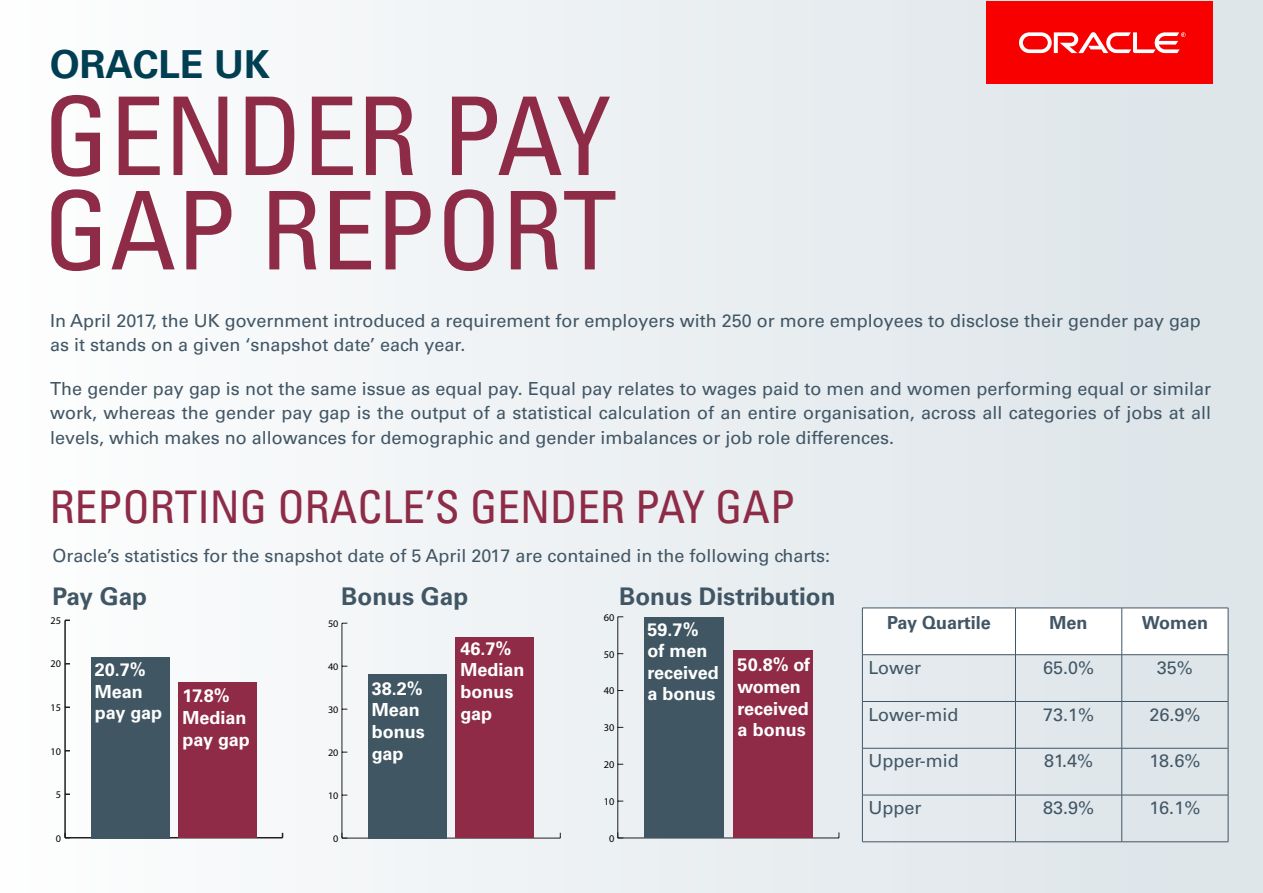
<style>
.page{position:relative;width:1263px;height:893px;background:#fff}
.page>*{position:absolute;margin:0;border:0;box-sizing:border-box;transform-origin:0 0}
.t1{font:condensed 108.6px/94.3px "Univers LT Std";color:#8e2c48}
.t2{font:condensed 45px "Univers LT Std";color:#8e2c48}
.t3{font:700 38.55px "Univers LT Std";color:#003e51}
.t4{font:700 24.3px "Univers LT Std";color:#415665}
.t5{font:18px/24.6px "Univers LT Std";color:#415665}
.t6{font:700 18px/21.6px "Univers LT Std";color:#fff}
.t7{font:700 18px "Univers LT Std";color:#415665}
.t8{font:10.35px "Myriad Pro";color:#000}
.t9{font:10.2px "Myriad Pro";color:#000}
.t10{font:10.05px "Myriad Pro";color:#000}
</style>
<div class="page">
<div style="left:0;top:0;width:1263px;height:893px;background:linear-gradient(to right,#fdfdfd,#dbe3e8)"></div>
<div style="left:986px;top:1px;width:226px;height:83px;background:#f80000"></div>
<svg style="left:1019px;top:32px;width:166px;height:21px"></svg>
<svg style="left:863px;top:609px;width:365px;height:45px"></svg>
<hr style="left:862px;top:608px;width:153px;height:1px;background:#415665">
<hr style="left:862px;top:608px;width:1px;height:47px;background:#415665">
<hr style="left:1015px;top:608px;width:107px;height:1px;background:#415665">
<hr style="left:1015px;top:608px;width:1px;height:47px;background:#415665">
<hr style="left:1122px;top:608px;width:106px;height:1px;background:#415665">
<hr style="left:1121px;top:608px;width:1px;height:47px;background:#415665">
<hr style="left:1228px;top:608px;width:1px;height:47px;background:#415665">
<hr style="left:862px;top:654px;width:153px;height:1px;background:#415665">
<hr style="left:862px;top:655px;width:1px;height:46px;background:#415665">
<hr style="left:1015px;top:654px;width:107px;height:1px;background:#415665">
<hr style="left:1015px;top:655px;width:1px;height:46px;background:#415665">
<hr style="left:1122px;top:654px;width:106px;height:1px;background:#415665">
<hr style="left:1121px;top:655px;width:1px;height:46px;background:#415665">
<hr style="left:1228px;top:655px;width:1px;height:46px;background:#415665">
<hr style="left:862px;top:701px;width:153px;height:1px;background:#415665">
<hr style="left:862px;top:702px;width:1px;height:46px;background:#415665">
<hr style="left:1015px;top:701px;width:107px;height:1px;background:#415665">
<hr style="left:1015px;top:702px;width:1px;height:46px;background:#415665">
<hr style="left:1122px;top:701px;width:106px;height:1px;background:#415665">
<hr style="left:1121px;top:702px;width:1px;height:46px;background:#415665">
<hr style="left:1228px;top:702px;width:1px;height:46px;background:#415665">
<hr style="left:862px;top:748px;width:153px;height:1px;background:#415665">
<hr style="left:862px;top:748px;width:1px;height:47px;background:#415665">
<hr style="left:1015px;top:748px;width:107px;height:1px;background:#415665">
<hr style="left:1015px;top:748px;width:1px;height:47px;background:#415665">
<hr style="left:1122px;top:748px;width:106px;height:1px;background:#415665">
<hr style="left:1121px;top:748px;width:1px;height:47px;background:#415665">
<hr style="left:1228px;top:748px;width:1px;height:47px;background:#415665">
<hr style="left:862px;top:795px;width:153px;height:1px;background:#415665">
<hr style="left:862px;top:795px;width:1px;height:47px;background:#415665">
<hr style="left:1015px;top:795px;width:107px;height:1px;background:#415665">
<hr style="left:1015px;top:795px;width:1px;height:47px;background:#415665">
<hr style="left:1122px;top:795px;width:106px;height:1px;background:#415665">
<hr style="left:1121px;top:795px;width:1px;height:47px;background:#415665">
<hr style="left:1228px;top:795px;width:1px;height:47px;background:#415665">
<hr style="left:862px;top:841px;width:153px;height:1px;background:#415665">
<hr style="left:1015px;top:841px;width:107px;height:1px;background:#415665">
<hr style="left:1122px;top:841px;width:106px;height:1px;background:#415665">
<hr style="left:65px;top:837px;width:217px;height:1px;background:#231f20">
<hr style="left:64px;top:620px;width:2px;height:218px;background:#231f20">
<svg style="left:64px;top:833px;width:6px;height:5px"></svg>
<div style="left:178px;top:683px;width:79px;height:155px;background:#8f2b47"></div>
<div style="left:91px;top:657px;width:78px;height:181px;background:#405763"></div>
<hr style="left:342px;top:838px;width:218px;height:1px;background:#231f20">
<hr style="left:342px;top:623px;width:1px;height:215px;background:#231f20">
<svg style="left:342px;top:833px;width:5px;height:6px"></svg>
<div style="left:455px;top:637px;width:79px;height:201px;background:#8f2b47"></div>
<div style="left:368px;top:674px;width:79px;height:164px;background:#405763"></div>
<hr style="left:618px;top:838px;width:221px;height:1px;background:#231f20">
<hr style="left:617px;top:617px;width:1px;height:221px;background:#231f20">
<svg style="left:617px;top:832px;width:6px;height:7px"></svg>
<div style="left:733px;top:651px;width:79px;height:187px;background:#8f2b47"></div>
<div style="left:644px;top:618px;width:80px;height:220px;background:#405763"></div>
<p class="t3" style="left:50px;top:42px;width:222px">ORACLE UK</p>
<p class="t1" style="left:44px;top:88px;width:575px">GENDER PAY<br>GAP REPORT</p>
<p class="t5" style="left:50px;top:308px;width:1152px">In April 2017, the UK government introduced a requirement for employers with 250 or more employees to disclose their gender pay gap as it stands on a given ‘snapshot date’ each year.</p>
<p class="t5" style="left:50px;top:376px;width:1162px;text-align:justify">The gender pay gap is not the same issue as equal pay. Equal pay relates to wages paid to men and women performing equal or similar work, whereas the gender pay gap is the output of a statistical calculation of an entire organisation, across all categories of jobs at all levels, which makes no allowances for demographic and gender imbalances or job role differences.</p>
<p class="t2" style="left:50px;top:478px;width:747px">REPORTING ORACLE’S GENDER PAY GAP</p>
<p class="t5" style="left:53px;top:543px;width:779px">Oracle’s statistics for the snapshot date of 5 April 2017 are contained in the following charts:</p>
<p class="t4" style="left:53px;top:582px;width:96px">Pay Gap</p>
<p class="t4" style="left:341px;top:582px;width:128px">Bonus Gap</p>
<p class="t4" style="left:619px;top:582px;width:218px">Bonus Distribution</p>
<p class="t9" style="left:51px;top:614px;width:12px">25</p>
<p class="t10" style="left:328px;top:617px;width:12px">50</p>
<p class="t9" style="left:51px;top:657px;width:12px">20</p>
<p class="t9" style="left:51px;top:701px;width:12px">15</p>
<p class="t9" style="left:51px;top:745px;width:12px">10</p>
<p class="t6" style="left:95px;top:659px;width:69px">20.7%<br>Mean pay gap</p>
<p class="t6" style="left:183px;top:685px;width:69px">17.8%<br>Median pay gap</p>
<p class="t10" style="left:328px;top:660px;width:12px">40</p>
<p class="t10" style="left:328px;top:703px;width:12px">30</p>
<p class="t10" style="left:328px;top:746px;width:12px">20</p>
<p class="t6" style="left:372px;top:678px;width:54px">38.2%<br>Mean bonus gap</p>
<p class="t6" style="left:460px;top:638px;width:66px">46.7%<br>Median bonus gap</p>
<p class="t8" style="left:604px;top:611px;width:12px">60</p>
<p class="t8" style="left:604px;top:648px;width:12px">50</p>
<p class="t8" style="left:604px;top:684px;width:12px">40</p>
<p class="t8" style="left:604px;top:721px;width:12px">30</p>
<p class="t8" style="left:604px;top:758px;width:12px">20</p>
<p class="t6" style="left:648px;top:619px;width:73px">59.7% of men received a bonus</p>
<p class="t6" style="left:738px;top:654px;width:74px">50.8% of women received a bonus</p>
<p class="t9" style="left:56px;top:789px;width:7px">5</p>
<p class="t10" style="left:328px;top:789px;width:12px">10</p>
<p class="t8" style="left:604px;top:795px;width:12px">10</p>
<p class="t9" style="left:56px;top:832px;width:7px">0</p>
<p class="t10" style="left:333px;top:832px;width:7px">0</p>
<p class="t8" style="left:609px;top:832px;width:7px">0</p>
<p class="t7" style="left:887px;top:613px;width:105px">Pay Quartile</p>
<p class="t7" style="left:1050px;top:613px;width:39px">Men</p>
<p class="t7" style="left:1142px;top:613px;width:68px">Women</p>
<p class="t5" style="left:868px;top:655px;width:54px">Lower</p>
<p class="t5" style="left:1043px;top:655px;width:53px">65.0%</p>
<p class="t5" style="left:1157px;top:655px;width:38px">35%</p>
<p class="t5" style="left:868px;top:702px;width:92px">Lower-mid</p>
<p class="t5" style="left:1043px;top:702px;width:53px">73.1%</p>
<p class="t5" style="left:1149px;top:702px;width:53px">26.9%</p>
<p class="t5" style="left:868px;top:749px;width:92px">Upper-mid</p>
<p class="t5" style="left:1044px;top:749px;width:51px">81.4%</p>
<p class="t5" style="left:1149px;top:749px;width:52px">18.6%</p>
<p class="t5" style="left:868px;top:795px;width:55px">Upper</p>
<p class="t5" style="left:1043px;top:795px;width:53px">83.9%</p>
<p class="t5" style="left:1149px;top:795px;width:52px">16.1%</p>
</div>
